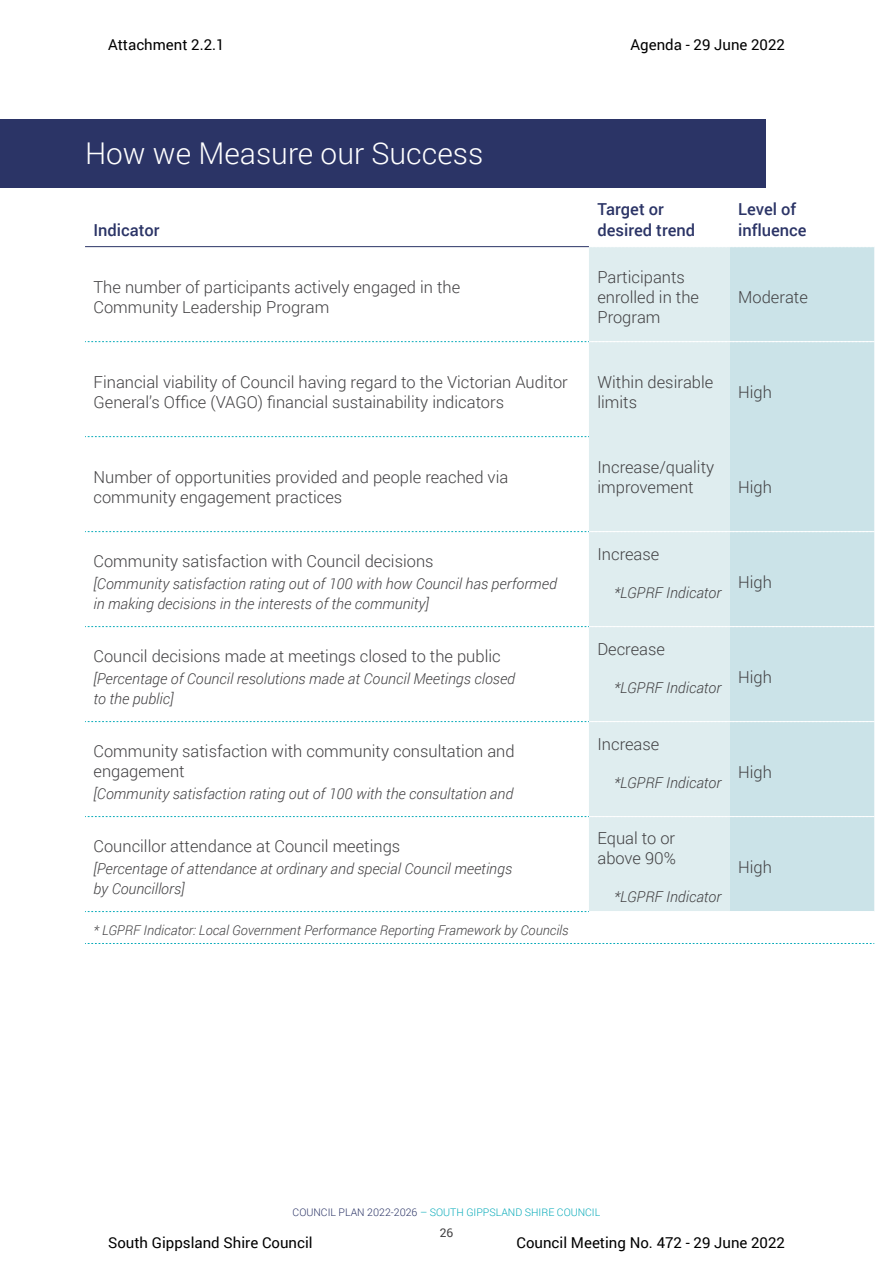
<style>
.page{position:relative;width:893px;height:1263px;background:#fff}
.page>*{position:absolute;margin:0;border:0;box-sizing:border-box;transform-origin:0 0}
.t1{font:300 30px "Roboto";color:#fff}
.t2{font:300 16.5px/19.8px "Roboto";color:#414042}
.t3{font:500 16.5px/21px "Roboto";color:#2b3466}
.t4{font:italic 300 15px/19.8px "Roboto";color:#414042}
.t5{font:15px "Roboto";color:#000}
.t6{font:italic 300 13.5px "Roboto";color:#414042}
.t7{font:12px "Roboto";color:#414042}
.t8{font:300 10.5px "Roboto";color:#07aab9}
.s1{color:#2b3466}
</style>
<div class="page">
<div style="left:589px;top:247px;width:141px;height:664px;background:#dfedef"></div>
<div style="left:730px;top:247px;width:144px;height:664px;background:#cbe3e8"></div>
<svg style="left:85px;top:436px;width:504px;height:1px"></svg>
<svg style="left:85px;top:943px;width:789px;height:1px"></svg>
<svg style="left:85px;top:341px;width:789px;height:1px"></svg>
<svg style="left:85px;top:531px;width:789px;height:1px"></svg>
<svg style="left:85px;top:626px;width:789px;height:1px"></svg>
<svg style="left:85px;top:721px;width:789px;height:1px"></svg>
<svg style="left:85px;top:816px;width:789px;height:1px"></svg>
<svg style="left:85px;top:911px;width:504px;height:1px"></svg>
<hr style="left:85px;top:246px;width:504px;height:1px;background:#2b3466">
<div style="left:0;top:119px;width:765px;height:68px;background:#2b3466"></div>
<hr style="left:892px;top:119px;width:1px;height:68px;background:#2b3466">
<p class="t5" style="left:108px;top:34px;width:118px">Attachment 2.2.1</p>
<p class="t5" style="left:630px;top:34px;width:156px">Agenda - 29 June 2022</p>
<h1 class="t1" style="left:85px;top:132px;width:400px">How we Measure our Success</h1>
<p class="t3" style="left:94px;top:219px;width:68px">Indicator</p>
<p class="t3" style="left:597px;top:198px;width:99px">Target or desired trend</p>
<p class="t3" style="left:738px;top:198px;width:70px">Level of influence</p>
<p class="t2" style="left:94px;top:277px;width:368px">The number of participants actively engaged in the<br>Community Leadership Program</p>
<p class="t2" style="left:597px;top:267px;width:103px">Participants enrolled in the<br>Program</p>
<p class="t2" style="left:738px;top:286px;width:71px">Moderate</p>
<p class="t2" style="left:94px;top:372px;width:476px">Financial viability of Council having regard to the Victorian Auditor<br>General’s Office (VAGO) financial sustainability indicators</p>
<p class="t2" style="left:597px;top:372px;width:117px">Within desirable limits</p>
<p class="t2" style="left:738px;top:381px;width:35px">High</p>
<p class="t2" style="left:94px;top:466px;width:416px">Number of opportunities provided and people reached via community engagement practices</p>
<p class="t2" style="left:597px;top:457px;width:118px">Increase/quality improvement</p>
<p class="t2" style="left:94px;top:550px;width:342px">Community satisfaction with Council decisions</p>
<p class="t4" style="left:94px;top:573px;width:465px">[Community satisfaction rating out of 100 with how Council has performed in making decisions in the interests of the community]</p>
<p class="t2" style="left:94px;top:645px;width:409px">Council decisions made at meetings closed to the public</p>
<p class="t4" style="left:94px;top:668px;width:423px">[Percentage of Council resolutions made at Council Meetings closed to the public]</p>
<p class="t2" style="left:94px;top:740px;width:423px">Community satisfaction with community consultation and engagement</p>
<p class="t4" style="left:94px;top:783px;width:421px">[Community satisfaction rating out of 100 with the consultation and</p>
<p class="t2" style="left:94px;top:835px;width:308px">Councillor attendance at Council meetings</p>
<p class="t4" style="left:94px;top:858px;width:420px">[Percentage of attendance at ordinary and special Council meetings by Councillors]</p>
<p class="t6" style="left:94px;top:920px;width:477px">* LGPRF Indicator: Local Government Performance Reporting Framework by Councils</p>
<p class="t2" style="left:597px;top:543px;width:63px">Increase</p>
<p class="t4" style="left:614px;top:582px;width:109px">*LGPRF Indicator</p>
<p class="t2" style="left:597px;top:638px;width:69px">Decrease</p>
<p class="t4" style="left:614px;top:677px;width:109px">*LGPRF Indicator</p>
<p class="t2" style="left:597px;top:733px;width:63px">Increase</p>
<p class="t4" style="left:614px;top:772px;width:109px">*LGPRF Indicator</p>
<p class="t2" style="left:597px;top:827px;width:80px">Equal to or above 90%</p>
<p class="t4" style="left:614px;top:886px;width:109px">*LGPRF Indicator</p>
<p class="t2" style="left:738px;top:476px;width:35px">High</p>
<p class="t2" style="left:738px;top:571px;width:35px">High</p>
<p class="t2" style="left:738px;top:666px;width:35px">High</p>
<p class="t2" style="left:738px;top:761px;width:35px">High</p>
<p class="t2" style="left:738px;top:856px;width:35px">High</p>
<p class="t8" style="left:293px;top:1205px;width:309px"><span class="s1">COUNCIL PLAN 2022-2026</span> – SOUTH GIPPSLAND SHIRE COUNCIL</p>
<p class="t7" style="left:440px;top:1224px;width:15px">26</p>
<p class="t5" style="left:108px;top:1232px;width:206px">South Gippsland Shire Council</p>
<p class="t5" style="left:517px;top:1232px;width:270px">Council Meeting No. 472 - 29 June 2022</p>
</div>
